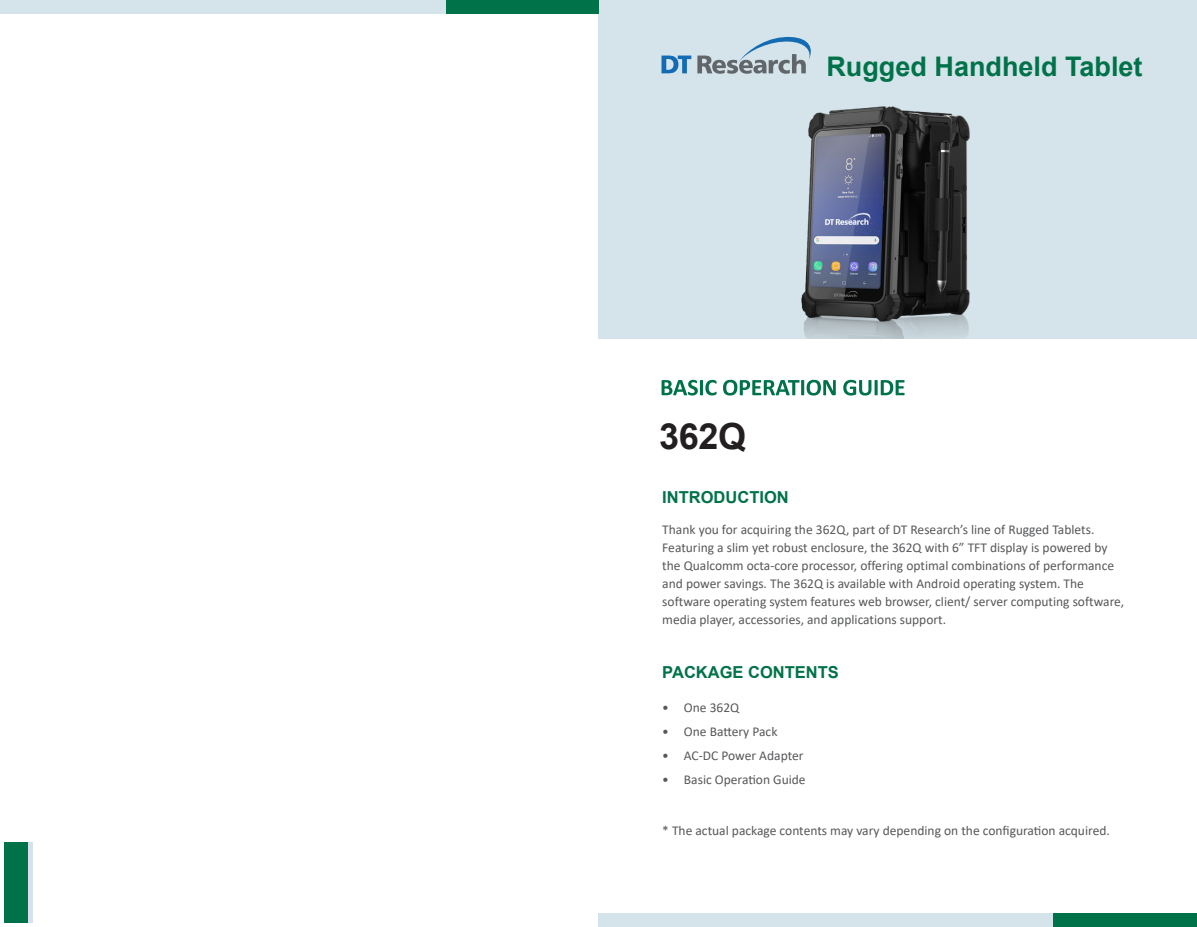
<style>
.page{position:relative;width:1197px;height:927px;background:#fff}
.page>*{position:absolute;margin:0;border:0;box-sizing:border-box;transform-origin:0 0}
.Product_Model_Subhea{font:700 36px "Arial";color:#231f20}
.t1{font:700 27px "Arial";color:#007249}
.Header_1{font:700 16.5px "Arial";color:#007249}
.t2{font:13.5px/18px "Calibri";color:#57585a}
</style>
<div class="page">
<div style="left:598px;top:0;width:599px;height:339px;background:#d5e3ea"></div>
<svg style="left:661px;top:56px;width:30px;height:17px"></svg>
<svg style="left:697px;top:36px;width:114px;height:38px"></svg>
<svg style="left:661px;top:380px;width:243px;height:15px"></svg>
<div style="left:1052px;top:913px;width:145px;height:14px;background:#007249"></div>
<div style="left:598px;top:913px;width:454px;height:14px;background:#d5e3ea"></div>
<div style="left:446px;top:0;width:152px;height:14px;background:#007249"></div>
<div style="left:0;top:0;width:446px;height:14px;background:#d5e3ea"></div>
<div style="left:4px;top:842px;width:24px;height:80px;background:#007249"></div>
<hr style="left:28px;top:842px;width:4px;height:80px;background:#d5e2ed">
<img style="left:801px;top:106px;width:169px;height:233px">
<h2 class="t1" style="left:826px;top:48px;width:317px">Rugged Handheld Tablet</h2>
<p class="Product_Model_Subhea" style="left:659px;top:411px;width:88px">362Q</p>
<p class="Header_1" style="left:662px;top:486px;width:128px">INTRODUCTION</p>
<p class="t2" style="left:662px;top:520px;width:463px">Thank you for acquiring the 362Q, part of DT Research’s line of Rugged Tablets.<br>Featuring a slim yet robust enclosure, the 362Q with 6” TFT display is powered by the Qualcomm octa-core processor, offering optimal combinations of performance and power savings. The 362Q is available with Android operating system. The software operating system features web browser, client/ server computing software, media player, accessories, and applications support.</p>
<p class="Header_1" style="left:662px;top:660px;width:178px">PACKAGE CONTENTS</p>
<p class="t2" style="left:662px;top:698px;width:79px">• One 362Q</p>
<p class="t2" style="left:662px;top:722px;width:117px">• One Battery Pack</p>
<p class="t2" style="left:662px;top:746px;width:143px">• AC-DC Power Adapter</p>
<p class="t2" style="left:662px;top:770px;width:145px">• Basic Operation Guide</p>
<p class="t2" style="left:662px;top:821px;width:449px">* The actual package contents may vary depending on the configuration acquired.</p>
</div>
